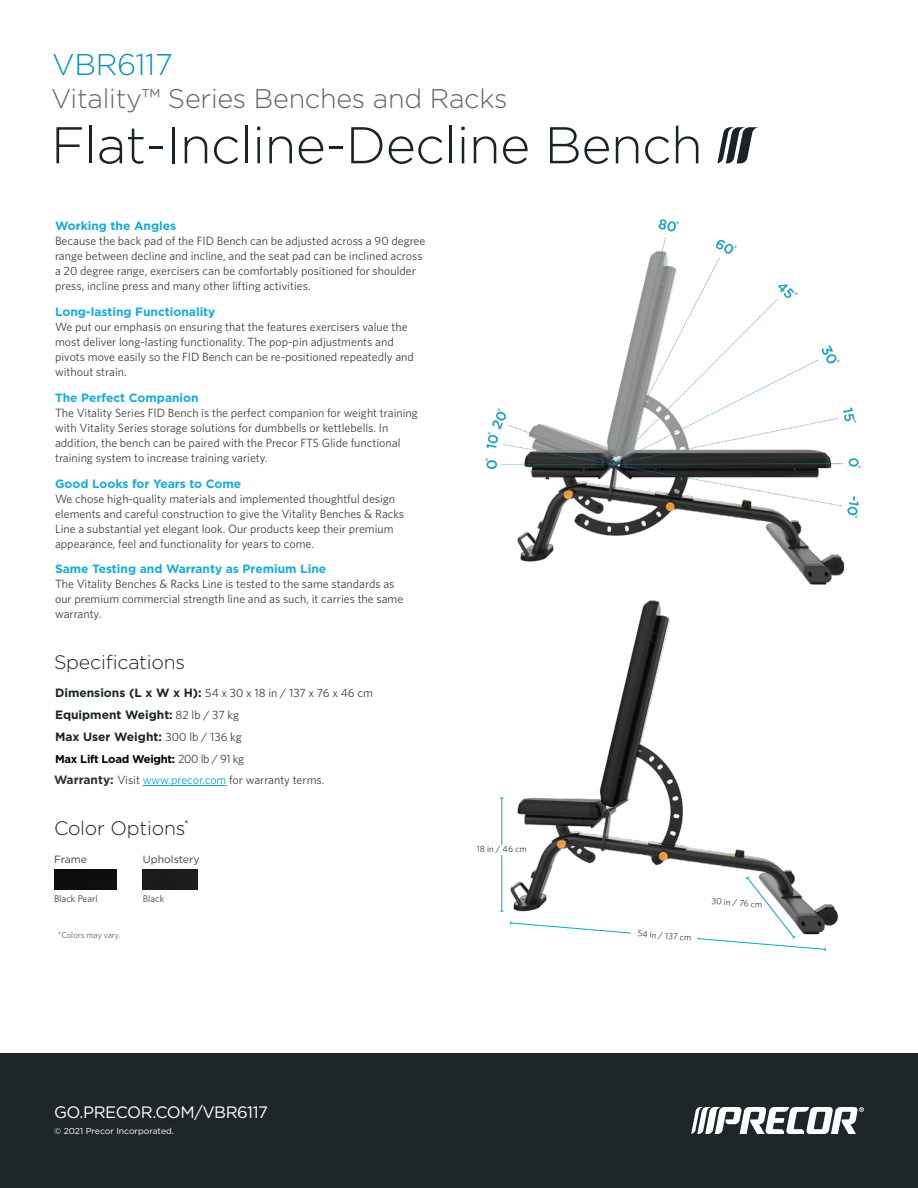
<style>
.page{position:relative;width:918px;height:1188px;background:#fff}
.page>*{position:absolute;margin:0;border:0;box-sizing:border-box;transform-origin:0 0}
.t1{font:300 51.6px "Gotham";letter-spacing:-.01em;color:#1a2428}
.t2{font:300 30px "Gotham";letter-spacing:-.01em;color:#0092c8}
.t3{font:300 27px "Gotham";letter-spacing:-.01em;color:#676464}
.t4{font:300 19.5px "Gotham";letter-spacing:-.01em;color:#1a2428}
.t5{font:16.5px "Gotham";letter-spacing:-.025em;color:#fff}
.t6{font:12px/15px "Whitney";color:#414042}
.t7{font:12px "Whitney";color:#3e3e3f}
.t8{font:700 12px "Gotham";color:#1a2428}
.t9{font:700 11.25px "Gotham";letter-spacing:-.025em;color:#000}
.t10{font:10.5px "Gotham";color:#414042}
.t11{font:9.75px "Whitney";color:#414042}
.t12{font:9px "Whitney";color:#3e3e3f}
.t13{font:8.7px "Gotham";color:#fff}
.t14{font:8.7px "Whitney";color:#676363}
.s1{font-family:"Gotham";font-weight:700;color:#13ace2}
.s2{font-family:"Gotham";font-weight:700;color:#1a2428}
.s3{font-family:"Whitney";font-weight:400;color:#3e3e3f}
.s4{font-family:"Whitney";font-weight:400;font-size:12px;color:#3e3e3f}
.s5{font-family:"Gotham";font-weight:700;color:#2c3236}
.s6{color:#00aacd}
.s7{font-family:"Gotham";font-weight:300}
</style>
<div class="page">
<hr style="left:143px;top:785px;width:83px;height:1px;background:#00aacd">
<div style="left:0;top:1053px;width:918px;height:135px;background:#1e262a"></div>
<svg style="left:691px;top:1107px;width:173px;height:27px"></svg>
<img style="left:485px;top:219px;width:376px;height:350px">
<svg style="left:717px;top:127px;width:41px;height:36px"></svg>
<img style="left:54px;top:870px;width:63px;height:20px">
<img style="left:143px;top:870px;width:55px;height:20px">
<img style="left:500px;top:569px;width:345px;height:357px">
<hr style="left:501px;top:798px;width:1px;height:113px;background:#00aacd">
<svg style="left:510px;top:876px;width:316px;height:75px"></svg>
<div style="left:468px;top:845px;width:66px;height:10px;background:#fff"></div>
<p class="t2" style="left:52px;top:45px;width:122px">VBR6117</p>
<p class="t3" style="left:51px;top:81px;width:458px">Vitality™ Series Benches and Racks</p>
<p class="t1" style="left:51px;top:112px;width:653px">Flat-Incline-Decline Bench</p>
<p class="t6" style="left:55px;top:218px;width:372px"><span class="s1">Working the Angles<br></span>Because the back pad of the FID Bench can be adjusted across a 90 degree range between decline and incline, and the seat pad can be inclined across a 20 degree range, exercisers can be comfortably positioned for shoulder press, incline press and many other lifting activities.</p>
<p class="t6" style="left:55px;top:304px;width:360px"><span class="s1">Long-lasting Functionality<br></span>We put our emphasis on ensuring that the features exercisers value the most deliver long-lasting functionality. The pop-pin adjustments and pivots move easily so the FID Bench can be re-positioned repeatedly and without strain.</p>
<p class="t6" style="left:55px;top:390px;width:364px"><span class="s1">The Perfect Companion<br></span>The Vitality Series FID Bench is the perfect companion for weight training with Vitality Series storage solutions for dumbbells or kettlebells. In addition, the bench can be paired with the Precor FTS Glide functional training system to increase training variety.</p>
<p class="t6" style="left:55px;top:476px;width:351px"><span class="s1">Good Looks for Years to Come<br></span>We chose high-quality materials and implemented thoughtful design elements and careful construction to give the Vitality Benches &amp; Racks Line a substantial yet elegant look. Our products keep their premium appearance, feel and functionality for years to come.</p>
<p class="t6" style="left:55px;top:561px;width:350px"><span class="s1">Same Testing and Warranty as Premium Line<br></span>The Vitality Benches &amp; Racks Line is tested to the same standards as our premium commercial strength line and as such, it carries the same warranty.</p>
<p class="t4" style="left:54px;top:650px;width:133px">Specifications</p>
<p class="t7" style="left:55px;top:685px;width:319px"><span class="s2">Dimensions (L x W x H):</span> 54 x 30 x 18 in / 137 x 76 x 46 cm</p>
<p class="t8" style="left:55px;top:707px;width:186px">Equipment Weight: <span class="s3">82 lb / 37 kg</span></p>
<p class="t8" style="left:55px;top:729px;width:188px">Max User Weight: <span class="s3">300 lb / 136 kg</span></p>
<p class="t9" style="left:55px;top:751px;width:191px">Max Lift Load Weight: <span class="s4">200 lb / 91 kg</span></p>
<p class="t7" style="left:54px;top:772px;width:272px"><span class="s5">Warranty:</span> Visit <span class="s6">www.precor.com</span> for warranty terms.</p>
<p class="t4" style="left:54px;top:815px;width:137px">Color Options<sup>*</sup></p>
<p class="t10" style="left:54px;top:852px;width:35px">Frame</p>
<p class="t10" style="left:143px;top:852px;width:58px">Upholstery</p>
<p class="t11" style="left:54px;top:892px;width:45px">Black Pearl</p>
<p class="t14" style="left:58px;top:929px;width:64px"><span class="s7">*</span>Colors may vary.</p>
<p class="t11" style="left:143px;top:892px;width:23px">Black</p>
<p class="t12" style="left:477px;top:843px;width:51px">18 in / 46 cm</p>
<p class="t12" style="left:638px;top:927px;width:55px;rotate:5deg">54 in / 137 cm</p>
<p class="t12" style="left:712px;top:895px;width:52px;rotate:5deg">30 in / 76 cm</p>
<p class="t5" style="left:54px;top:1102px;width:216px">GO.PRECOR.COM/VBR6117</p>
<p class="t13" style="left:54px;top:1125px;width:121px">© 2021 Precor Incorporated.</p>
</div>
